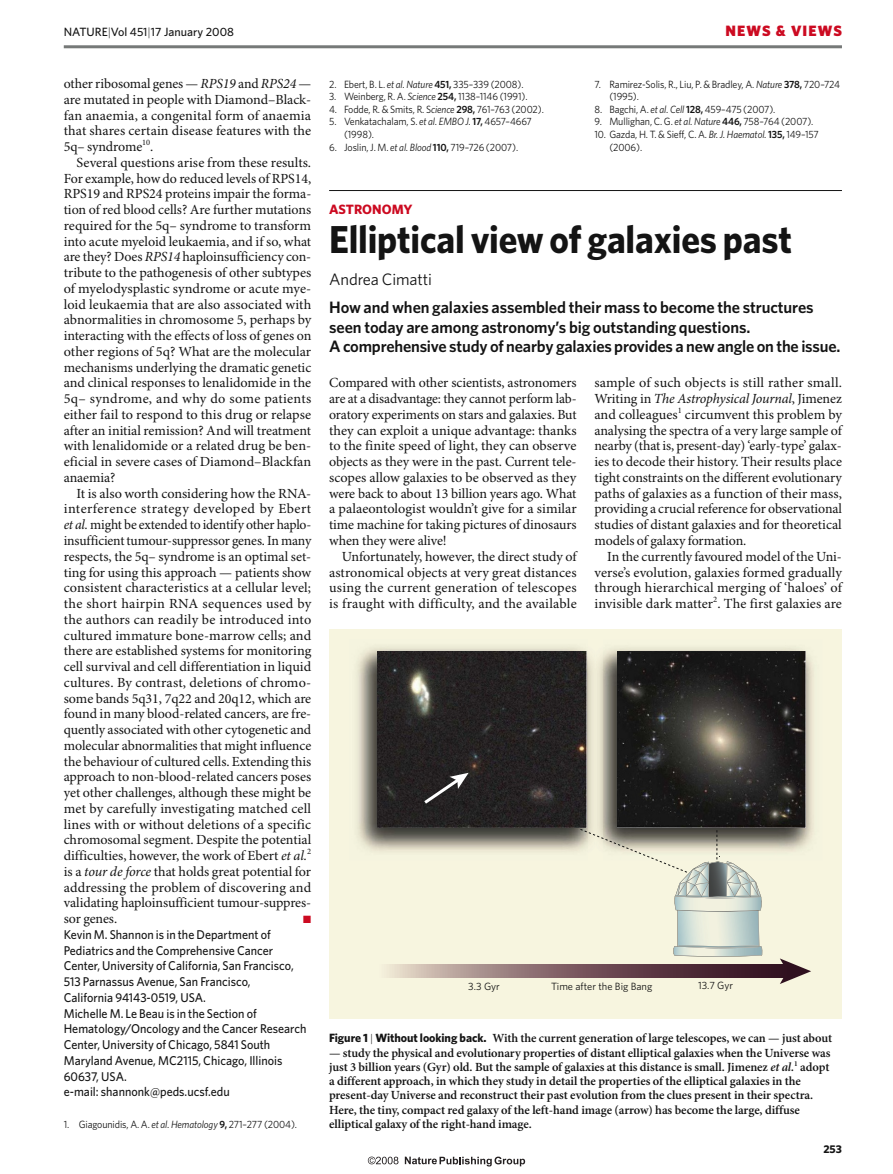
<style>
.page{position:relative;width:893px;height:1174px;background:#fff}
.page>*{position:absolute;margin:0;border:0;box-sizing:border-box;transform-origin:0 0}
.t1{font:700 39px "Whitney";letter-spacing:-.005em;color:#141414;scale:.95 1}
.t2{font:600 16.5px/19.5px "Whitney";letter-spacing:-.005em;color:#141414}
.t3{font:16.5px "Whitney";letter-spacing:-.005em;color:#141414}
.t4{font:900 15px "Whitney";letter-spacing:.075em;color:#cc0a21}
.t5{font:13.95px/15.8px "Minion Pro";color:#141414;text-align:justify}
.t6{font:700 13.5px "Whitney";color:#cc0a21}
.t7{font:500 12.75px/15.8px "Whitney";color:#141414;scale:.95 1}
.t8{font:600 12.45px/14.2px "Minion Pro";letter-spacing:-.005em;color:#141414}
.t9{font:500 12px "Whitney";color:#141414}
.t10{font:700 11.25px "Whitney";color:#141414}
.t11{font:10.5px/12.6px "Whitney";letter-spacing:-.01em;color:#141414;scale:.95 1}
.t12{font:10.5px "Whitney";letter-spacing:-.01em;color:#141414}
.t13{font:10.5px "Zapf Dingbats";color:#cc0a21}
.s1{font-weight:300}
.s2{font-style:italic}
.s3{font-weight:600}
.s4{font-family:"Whitney";font-weight:700;font-size:12px}
.s5{font-family:"Whitney";font-weight:300;font-size:11.25px}
</style>
<div class="page">
<hr style="left:329px;top:190px;width:513px;height:1px;background:#141414">
<div style="left:329px;top:629px;width:513px;height:390px;background:#f7f5df"></div>
<img style="left:603px;top:647px;width:211px;height:205px">
<img style="left:356px;top:646px;width:233px;height:206px">
<img style="left:617px;top:651px;width:189px;height:176px">
<img style="left:378px;top:651px;width:208px;height:176px">
<svg style="left:578px;top:827px;width:184px;height:129px"></svg>
<svg style="left:780px;top:958px;width:31px;height:26px"></svg>
<svg style="left:387px;top:964px;width:400px;height:13px;background:#7d6064"></svg>
<svg style="left:421px;top:772px;width:48px;height:34px;background:#403e3e"></svg>
<hr style="left:64px;top:45px;width:778px;height:3px;background:#767978">
<svg style="left:405px;top:1156px;width:120px;height:10px"></svg>
<svg style="left:368px;top:1156px;width:30px;height:8px"></svg>
<p class="t9" style="left:64px;top:27px;width:172px">NATURE<span class="s1">|</span>Vol 451<span class="s1">|</span>17 January 2008</p>
<p class="t4" style="left:725px;top:25px;width:118px">NEWS &amp; VIEWS</p>
<p class="t5" style="left:64px;top:77px;width:249px">other ribosomal genes — <span class="s2">RPS19</span> and <span class="s2">RPS24</span> — are mutated in people with Diamond–Black&shy;fan anaemia, a congenital form of anaemia that shares certain disease features with the 5q– syndrome<sup>10</sup>.</p>
<p class="t5" style="left:64px;top:156px;width:249px;text-indent:13px">Several questions arise from these results.<br>For example, how do reduced levels of RPS14, RPS19 and RPS24 proteins impair the forma&shy;tion of red blood cells? Are further mutations required for the 5q– syndrome to transform into acute myeloid leukaemia, and if so, what are they? Does <span class="s2">RPS14</span> haploinsufficiency con&shy;tribute to the pathogenesis of other subtypes of myelodysplastic syndrome or acute mye&shy;loid leukaemia that are also associated with abnormalities in chromosome 5, perhaps by interacting with the effects of loss of genes on other regions of 5q? What are the molecular mechanisms underlying the dramatic genetic and clinical responses to lenalidomide in the 5q– syndrome, and why do some patients either fail to respond to this drug or relapse after an initial remission? And will treatment with lenalidomide or a related drug be ben&shy;eficial in severe cases of Diamond–Blackfan anaemia?</p>
<p class="t5" style="left:64px;top:486px;width:249px;text-indent:13px">It is also worth considering how the RNA&shy;interference strategy developed by Ebert <span class="s2">et al.</span> might be extended to identify other haplo&shy;insufficient tumour-suppressor genes. In many respects, the 5q– syndrome is an optimal set&shy;ting for using this approach — patients show consistent characteristics at a cellular level; the short hairpin RNA sequences used by the authors can readily be introduced into cultured immature bone-marrow cells; and there are established systems for monitoring cell survival and cell differentiation in liquid cultures. By contrast, deletions of chromo&shy;some bands 5q31, 7q22 and 20q12, which are found in many blood-related cancers, are fre&shy;quently associated with other cytogenetic and molecular abnormalities that might influence the behaviour of cultured cells. Extending this approach to non-blood-related cancers poses yet other challenges, although these might be met by carefully investigating matched cell lines with or without deletions of a specific chromosomal segment. Despite the potential difficulties, however, the work of Ebert <span class="s2">et al.</span><sup>2 </sup>is a <span class="s2">tour de force</span> that holds great potential for addressing the problem of discovering and validating haploinsufficient tumour-suppres&shy;sor genes.</p>
<p class="t13" style="left:303px;top:914px;width:9px">■</p>
<p class="t7" style="left:64px;top:927px;width:257px">Kevin M. Shannon is in the Department of Pediatrics and the Comprehensive Cancer Center, University of California, San Francisco, 513 Parnassus Avenue, San Francisco,<br>California 94143-0519, USA.<br>Michelle M. Le Beau is in the Section of Hematology/Oncology and the Cancer Research Center, University of Chicago, 5841 South Maryland Avenue, MC2115, Chicago, Illinois 60637, USA.<br>e-mail: shannonk@peds.ucsf.edu</p>
<p class="t11" style="left:64px;top:1118px;width:247px">1. Giagounidis, A. A. <span class="s2">et al. Hematology</span> <span class="s3">9,</span> 271–277 (2004).</p>
<p class="t11" style="left:329px;top:79px;width:206px">2. Ebert, B. L. <span class="s2">et al. Nature</span> <span class="s3">451,</span> 335–339 (2008).</p>
<p class="t11" style="left:329px;top:91px;width:210px">3. Weinberg, R. A. <span class="s2">Science</span> <span class="s3">254,</span> 1138–1146 (1991).</p>
<p class="t11" style="left:329px;top:104px;width:228px">4. Fodde, R. &amp; Smits, R. S<span class="s2">cience</span> <span class="s3">298,</span> 761–763 (2002).</p>
<p class="t11" style="left:344px;top:116px;width:199px;text-indent:-15px">5. Venkatachalam, S. <span class="s2">et al. EMBO J.</span> <span class="s3">17,</span> 4657–4667 (1998).</p>
<p class="t11" style="left:329px;top:141px;width:200px">6. Joslin, J. M. <span class="s2">et al. Blood</span> <span class="s3">110,</span> 719–726 (2007).</p>
<p class="t11" style="left:609px;top:79px;width:244px;text-indent:-15px">7. Ramirez-Solis, R., Liu, P. &amp; Bradley, A. <span class="s2">Nature</span> <span class="s3">378,</span> 720–724 (1995).</p>
<p class="t11" style="left:594px;top:104px;width:192px">8. Bagchi, A. <span class="s2">et al. Cell</span> <span class="s3">128,</span> 459–475 (2007).</p>
<p class="t11" style="left:594px;top:116px;width:232px">9. Mullighan, C. G. <span class="s2">et al. Nature</span> <span class="s3">446,</span> 758–764 (2007).</p>
<p class="t11" style="left:609px;top:129px;width:222px;text-indent:-15px">10. Gazda, H. T. &amp; Sieff, C. A. <span class="s2">Br. J. Haematol.</span> <span class="s3">135,</span> 149–157 (2006).</p>
<p class="t6" style="left:329px;top:204px;width:85px">ASTRONOMY</p>
<h1 class="t1" style="left:329px;top:225px;width:489px">Elliptical view of galaxies past</h1>
<p class="t3" style="left:329px;top:273px;width:104px">Andrea Cimatti</p>
<p class="t2" style="left:329px;top:299px;width:513px">How and when galaxies assembled their mass to become the structures seen today are among astronomy’s big outstanding questions.<br>A comprehensive study of nearby galaxies provides a new angle on the issue.</p>
<p class="t5" style="left:329px;top:376px;width:249px">Compared with other scientists, astronomers are at a disadvantage: they cannot perform lab&shy;oratory experiments on stars and galaxies. But they can exploit a unique advantage: thanks to the finite speed of light, they can observe objects as they were in the past. Current tele&shy;scopes allow galaxies to be observed as they were back to about 13 billion years ago. What a palaeontologist wouldn’t give for a similar time machine for taking pictures of dinosaurs when they were alive!</p>
<p class="t5" style="left:329px;top:549px;width:249px;text-indent:13px">Unfortunately, however, the direct study of astronomical objects at very great distances using the current generation of telescopes is fraught with difficulty, and the available</p>
<p class="t5" style="left:594px;top:376px;width:249px">sample of such objects is still rather small.<br>Writing in <span class="s2">The Astrophysical Journal</span>, Jimenez and colleagues<sup>1</sup> circumvent this problem by analysing the spectra of a very large sample of nearby (that is, present-day) ‘early-type’ galax&shy;ies to decode their history. Their results place tight constraints on the different evolutionary paths of galaxies as a function of their mass, providing a crucial reference for observational studies of distant galaxies and for theoretical models of galaxy formation.</p>
<p class="t5" style="left:594px;top:549px;width:249px;text-indent:13px">In the currently favoured model of the Uni&shy;verse’s evolution, galaxies formed gradually through hierarchical merging of ‘haloes’ of invisible dark matter<sup>2</sup>. The first galaxies are</p>
<p class="t12" style="left:468px;top:982px;width:33px">3.3 Gyr</p>
<p class="t12" style="left:551px;top:982px;width:103px">Time after the Big Bang</p>
<p class="t12" style="left:698px;top:981px;width:37px">13.7 Gyr</p>
<p class="t8" style="left:329px;top:1032px;width:505px"><span class="s4">Figure 1</span> <span class="s5">|</span> <span class="s4">Without looking back.</span> With the current generation of large telescopes, we can — just about</p>
<p class="t8" style="left:329px;top:1046px;width:503px">— study the physical and evolutionary properties of distant elliptical galaxies when the Universe was just 3 billion years (Gyr) old. But the sample of galaxies at this distance is small. Jimenez <span class="s2">et al.</span><sup>1</sup> adopt a different approach, in which they study in detail the properties of the elliptical galaxies in the present-day Universe and reconstruct their past evolution from the clues present in their spectra.<br>Here, the tiny, compact red galaxy of the left-hand image (arrow) has become the large, diffuse elliptical galaxy of the right-hand image.</p>
<p class="t10" style="left:823px;top:1144px;width:20px">253</p>
</div>
